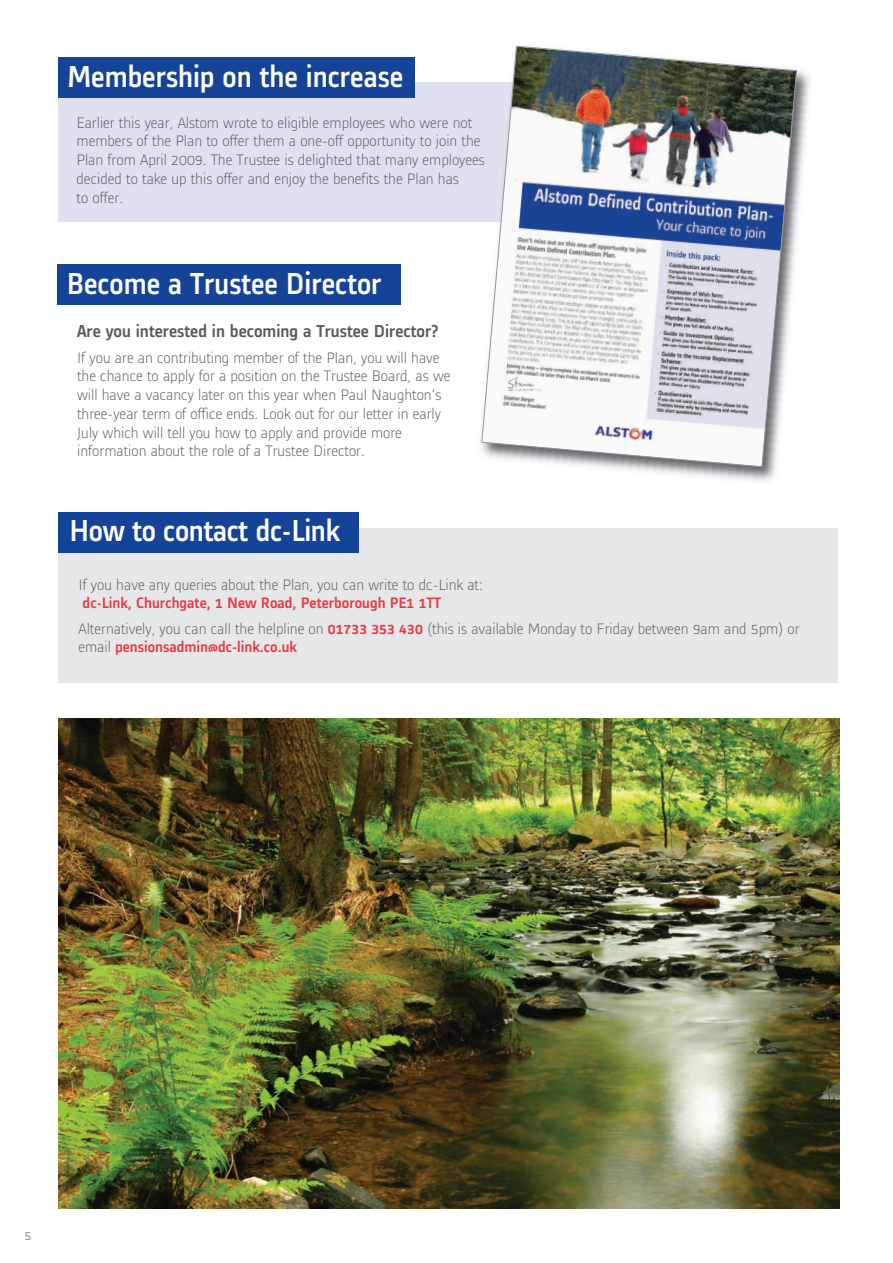
<style>
.page{position:relative;width:893px;height:1263px;background:#fff}
.page>*{position:absolute;margin:0;border:0;box-sizing:border-box;transform-origin:0 0}
.t1{font:500 31.5px "Alstom";color:#fff;scale:.95 1}
.t2{font:500 18px "Alstom";color:#57585a}
.t3{font:300 15.75px/18.8px "Alstom";color:#57585a}
.t4{font:500 15.75px "Alstom";color:#ee3640}
.t5{font:300 13.5px "Alstom";color:#57585a}
.s1{font-weight:500;color:#ee3640}
.s2{font-weight:300;color:#57585a}
</style>
<div class="page">
<img style="left:57px;top:45px;width:783px;height:1164px">
<h1 class="t1" style="left:67px;top:55px;width:355px">Membership on the increase</h1>
<p class="t3" style="left:77px;top:112px;width:410px">Earlier this year, Alstom wrote to eligible employees who were not members of the Plan to offer them a one-off opportunity to join the Plan from April 2009. The Trustee is delighted that many employees decided to take up this offer and enjoy the benefits the Plan has<br>to offer.</p>
<h1 class="t1" style="left:67px;top:262px;width:333px">Become a Trustee Director</h1>
<p class="t2" style="left:77px;top:319px;width:363px">Are you interested in becoming a Trustee Director?</p>
<p class="t3" style="left:77px;top:347px;width:375px">If you are an contributing member of the Plan, you will have the chance to apply for a position on the Trustee Board, as we will have a vacancy later on this year when Paul Naughton’s three-year term of office ends. Look out for our letter in early July which will tell you how to apply and provide more information about the role of a Trustee Director.</p>
<h1 class="t1" style="left:69px;top:509px;width:286px">How to contact dc-Link</h1>
<p class="t3" style="left:78px;top:574px;width:406px">If you have any queries about the Plan, you can write to dc-Link at:</p>
<p class="t3" style="left:78px;top:589px;width:723px;line-height:25px"><span class="s1">dc-Link, Churchgate, 1 New Road, Peterborough PE1 1TT<br></span>Alternatively, you can call the helpline on <span class="s1">01733 353 430</span> (this is available Monday to Friday between 9am and 5pm) or</p>
<p class="t4" style="left:78px;top:636px;width:220px"><span class="s2">email</span> pensionsadmin@dc-link.co.uk</p>
<p class="t5" style="left:24px;top:1226px;width:8px">5</p>
</div>
